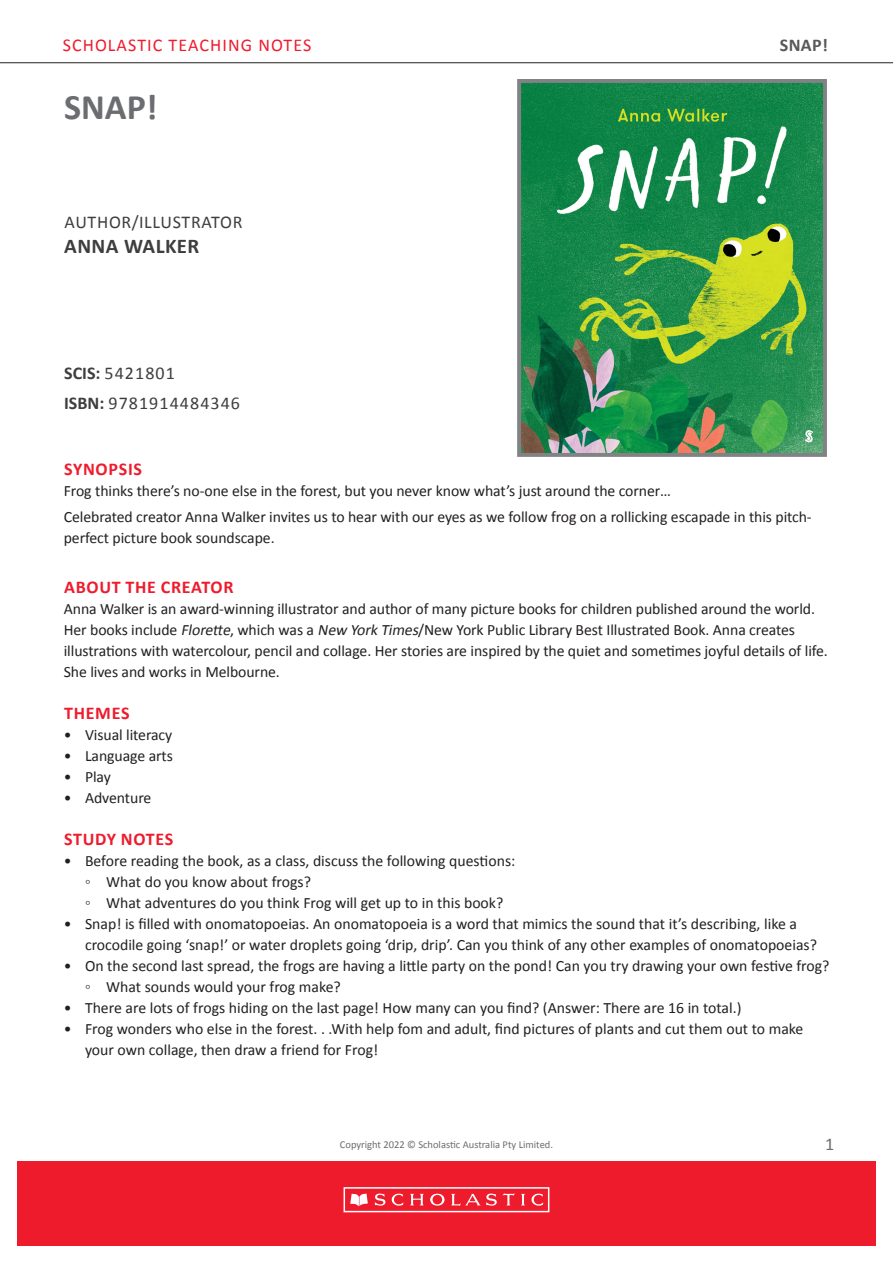
<style>
.page{position:relative;width:893px;height:1263px;background:#fff}
.page>*{position:absolute;margin:0;border:0;box-sizing:border-box;transform-origin:0 0}
.t1{font:700 36px "Calibri";color:#6c6d70}
.t2{font:700 21px "Calibri";letter-spacing:.02em;color:#3e3e3f}
.SUB_HEAD_1{font:700 18px "Calibri";letter-spacing:.04em;color:#ee1b2d}
.t3{font:18px "Calibri";letter-spacing:.06em;color:#3e3e3f}
.t4{font:18px "Calibri";letter-spacing:.06em;color:#ee1b2d}
.t5{font:18px "Calibri";letter-spacing:.04em;color:#3e3e3f}
.t6{font:700 18px "Calibri";color:#57585a}
.t7{font:18px "Calibri";color:#6c6d70}
.SUB_HEAD_1-2{font:15.75px/21px "Calibri";color:#231f20}
.Body_Copy__Para_spac{font:15.75px/21px "Calibri";letter-spacing:-.005em;color:#231f20}
.t8{font:10.5px "Calibri";color:#6c6d70}
.s1{font-weight:700}
.s2{font-style:italic}
</style>
<div class="page">
<hr style="left:0;top:62px;width:893px;height:1px;background:#231f20">
<div style="left:17px;top:1161px;width:859px;height:85px;background:#ee1b2d"></div>
<div style="left:344px;top:1187px;width:205px;height:25px;border:2px solid #fff"></div>
<svg style="left:350px;top:1193px;width:18px;height:13px"></svg>
<svg style="left:375px;top:1193px;width:28px;height:13px"></svg>
<svg style="left:410px;top:1194px;width:14px;height:11px"></svg>
<svg style="left:521px;top:1194px;width:4px;height:11px"></svg>
<svg style="left:531px;top:1193px;width:12px;height:13px"></svg>
<svg style="left:430px;top:1194px;width:15px;height:11px"></svg>
<svg style="left:451px;top:1193px;width:64px;height:13px"></svg>
<img style="left:522px;top:84px;width:300px;height:368px">
<div style="left:517px;top:79px;width:310px;height:378px;border:4px solid #808285"></div>
<p class="t4" style="left:63px;top:32px;width:250px">SCHOLASTIC TEACHING NOTES</p>
<p class="t6" style="left:780px;top:32px;width:50px">SNAP!</p>
<p class="t1" style="left:64px;top:82px;width:95px">SNAP!</p>
<p class="t5" style="left:65px;top:209px;width:180px">AUTHOR/ILLUSTRATOR</p>
<p class="t2" style="left:64px;top:231px;width:137px">ANNA WALKER</p>
<p class="t3" style="left:64px;top:360px;width:112px"><span class="s1">SCIS:</span> 5421801</p>
<p class="t3" style="left:64px;top:391px;width:177px"><span class="s1">ISBN:</span> 9781914484346</p>
<p class="SUB_HEAD_1" style="left:64px;top:457px;width:79px">SYNOPSIS</p>
<p class="Body_Copy__Para_spac" style="left:64px;top:480px;width:609px">Frog thinks there’s no-one else in the forest, but you never know what’s just around the corner…</p>
<p class="Body_Copy__Para_spac" style="left:64px;top:506px;width:749px">Celebrated creator Anna Walker invites us to hear with our eyes as we follow frog on a rollicking escapade in this pitch&shy;perfect picture book soundscape.</p>
<p class="SUB_HEAD_1" style="left:64px;top:574px;width:171px">ABOUT THE CREATOR</p>
<p class="SUB_HEAD_1-2" style="left:64px;top:598px;width:766px">Anna Walker is an award-winning illustrator and author of many picture books for children published around the world.<br>Her books include <span class="s2">Florette</span>, which was a <span class="s2">New York Times</span>/New York Public Library Best Illustrated Book. Anna creates illustrations with watercolour, pencil and collage. Her stories are inspired by the quiet and sometimes joyful details of life.<br>She lives and works in Melbourne.</p>
<p class="SUB_HEAD_1" style="left:64px;top:700px;width:67px">THEMES</p>
<p class="SUB_HEAD_1-2" style="left:64px;top:724px;width:110px">• Visual literacy</p>
<p class="SUB_HEAD_1-2" style="left:64px;top:745px;width:111px">• Language arts</p>
<p class="SUB_HEAD_1-2" style="left:64px;top:766px;width:49px">• Play</p>
<p class="SUB_HEAD_1-2" style="left:64px;top:787px;width:89px">• Adventure</p>
<p class="SUB_HEAD_1" style="left:64px;top:826px;width:111px">STUDY NOTES</p>
<p class="SUB_HEAD_1-2" style="left:64px;top:850px;width:453px">• Before reading the book, as a class, discuss the following questions:</p>
<p class="SUB_HEAD_1-2" style="left:85px;top:871px;width:227px">◦ What do you know about frogs?</p>
<p class="SUB_HEAD_1-2" style="left:85px;top:892px;width:420px">◦ What adventures do you think Frog will get up to in this book?</p>
<p class="SUB_HEAD_1-2" style="left:85px;top:913px;width:733px;text-indent:-21px">• Snap! is filled with onomatopoeias. An onomatopoeia is a word that mimics the sound that it’s describing, like a crocodile going ‘snap!’ or water droplets going ‘drip, drip’. Can you think of any other examples of onomatopoeias?</p>
<p class="SUB_HEAD_1-2" style="left:64px;top:955px;width:767px">• On the second last spread, the frogs are having a little party on the pond! Can you try drawing your own festive frog?</p>
<p class="SUB_HEAD_1-2" style="left:85px;top:976px;width:257px">◦ What sounds would your frog make?</p>
<p class="SUB_HEAD_1-2" style="left:64px;top:997px;width:679px">• There are lots of frogs hiding on the last page! How many can you find? (Answer: There are 16 in total.)</p>
<p class="SUB_HEAD_1-2" style="left:85px;top:1018px;width:720px;text-indent:-21px">• Frog wonders who else in the forest. . .With help fom and adult, find pictures of plants and cut them out to make your own collage, then draw a friend for Frog!</p>
<p class="t8" style="left:340px;top:1137px;width:215px">Copyright 2022 © Scholastic Australia Pty Limited.</p>
<p class="t7" style="left:825px;top:1131px;width:11px">1</p>
</div>
